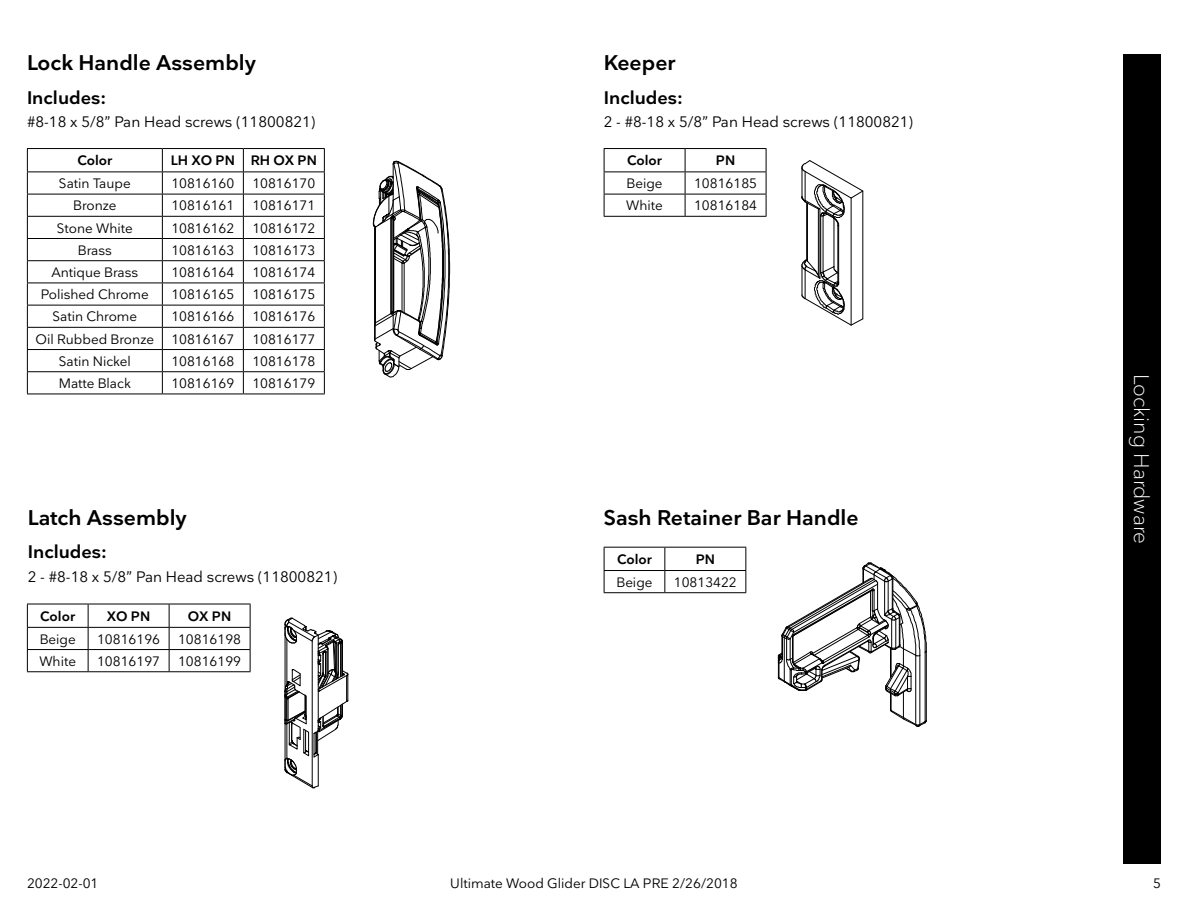
<style>
.page{position:relative;width:1188px;height:918px;background:#fff}
.page>*{position:absolute;margin:0;border:0;box-sizing:border-box;transform-origin:0 0}
.t1{font:600 21px "Nationale";color:#000101}
.t2{font:300 21px "Nationale";color:#fff}
.t3{font:600 18px "Nationale";color:#000}
.t4{font:15px "Nationale";color:#000}
.t5{font:13.5px "Nationale";color:#000}
.t6{font:13.5px "Nationale";color:#000101}
.t7{font:600 13.5px "Nationale";color:#000}
</style>
<div class="page">
<div style="left:1123px;top:54px;width:38px;height:810px;background:#000"></div>
<svg style="left:373px;top:160px;width:77px;height:218px"></svg>
<hr style="left:27px;top:148px;width:135px;height:1px;background:#000">
<hr style="left:162px;top:148px;width:81px;height:1px;background:#000">
<hr style="left:243px;top:148px;width:82px;height:1px;background:#000">
<hr style="left:27px;top:172px;width:135px;height:1px;background:#000">
<hr style="left:162px;top:172px;width:81px;height:1px;background:#000">
<hr style="left:243px;top:172px;width:82px;height:1px;background:#000">
<hr style="left:27px;top:194px;width:135px;height:1px;background:#000">
<hr style="left:162px;top:194px;width:81px;height:1px;background:#000">
<hr style="left:243px;top:194px;width:82px;height:1px;background:#000">
<hr style="left:27px;top:216px;width:135px;height:1px;background:#000">
<hr style="left:162px;top:216px;width:81px;height:1px;background:#000">
<hr style="left:243px;top:216px;width:82px;height:1px;background:#000">
<hr style="left:27px;top:238px;width:135px;height:1px;background:#000">
<hr style="left:162px;top:238px;width:81px;height:1px;background:#000">
<hr style="left:243px;top:238px;width:82px;height:1px;background:#000">
<hr style="left:27px;top:260px;width:135px;height:1px;background:#000">
<hr style="left:162px;top:260px;width:81px;height:1px;background:#000">
<hr style="left:243px;top:260px;width:82px;height:1px;background:#000">
<hr style="left:27px;top:283px;width:135px;height:1px;background:#000">
<hr style="left:162px;top:283px;width:81px;height:1px;background:#000">
<hr style="left:243px;top:283px;width:82px;height:1px;background:#000">
<hr style="left:27px;top:305px;width:135px;height:1px;background:#000">
<hr style="left:162px;top:305px;width:81px;height:1px;background:#000">
<hr style="left:243px;top:305px;width:82px;height:1px;background:#000">
<hr style="left:27px;top:327px;width:135px;height:1px;background:#000">
<hr style="left:162px;top:327px;width:81px;height:1px;background:#000">
<hr style="left:243px;top:327px;width:82px;height:1px;background:#000">
<hr style="left:27px;top:349px;width:135px;height:1px;background:#000">
<hr style="left:162px;top:349px;width:81px;height:1px;background:#000">
<hr style="left:243px;top:349px;width:82px;height:1px;background:#000">
<hr style="left:27px;top:371px;width:135px;height:1px;background:#000">
<svg style="left:27px;top:149px;width:1px;height:245px"></svg>
<hr style="left:162px;top:371px;width:81px;height:1px;background:#000">
<svg style="left:162px;top:149px;width:1px;height:245px"></svg>
<hr style="left:243px;top:371px;width:82px;height:1px;background:#000">
<svg style="left:243px;top:149px;width:1px;height:245px"></svg>
<svg style="left:324px;top:149px;width:1px;height:245px"></svg>
<hr style="left:27px;top:394px;width:135px;height:1px;background:#000">
<hr style="left:162px;top:394px;width:81px;height:1px;background:#000">
<hr style="left:243px;top:394px;width:82px;height:1px;background:#000">
<svg style="left:801px;top:160px;width:63px;height:166px"></svg>
<hr style="left:604px;top:148px;width:81px;height:1px;background:#000">
<hr style="left:685px;top:148px;width:81px;height:1px;background:#000">
<hr style="left:604px;top:172px;width:81px;height:1px;background:#000">
<hr style="left:685px;top:172px;width:81px;height:1px;background:#000">
<hr style="left:604px;top:194px;width:81px;height:1px;background:#000">
<svg style="left:604px;top:149px;width:1px;height:67px"></svg>
<hr style="left:685px;top:194px;width:81px;height:1px;background:#000">
<svg style="left:685px;top:149px;width:1px;height:67px"></svg>
<svg style="left:766px;top:149px;width:1px;height:67px"></svg>
<hr style="left:604px;top:216px;width:81px;height:1px;background:#000">
<hr style="left:685px;top:216px;width:81px;height:1px;background:#000">
<svg style="left:284px;top:617px;width:65px;height:172px"></svg>
<hr style="left:27px;top:604px;width:61px;height:1px;background:#000">
<hr style="left:88px;top:604px;width:81px;height:1px;background:#000">
<hr style="left:169px;top:604px;width:81px;height:1px;background:#000">
<hr style="left:27px;top:627px;width:61px;height:1px;background:#000">
<hr style="left:88px;top:627px;width:81px;height:1px;background:#000">
<hr style="left:169px;top:627px;width:81px;height:1px;background:#000">
<hr style="left:27px;top:649px;width:61px;height:1px;background:#000">
<svg style="left:27px;top:604px;width:1px;height:67px"></svg>
<hr style="left:88px;top:649px;width:81px;height:1px;background:#000">
<svg style="left:88px;top:604px;width:1px;height:67px"></svg>
<hr style="left:169px;top:649px;width:81px;height:1px;background:#000">
<svg style="left:169px;top:604px;width:1px;height:67px"></svg>
<svg style="left:250px;top:604px;width:1px;height:67px"></svg>
<hr style="left:27px;top:671px;width:61px;height:1px;background:#000">
<hr style="left:88px;top:671px;width:81px;height:1px;background:#000">
<hr style="left:169px;top:671px;width:81px;height:1px;background:#000">
<svg style="left:778px;top:562px;width:149px;height:165px"></svg>
<hr style="left:604px;top:547px;width:61px;height:1px;background:#000">
<hr style="left:665px;top:547px;width:81px;height:1px;background:#000">
<hr style="left:604px;top:570px;width:61px;height:1px;background:#000">
<svg style="left:604px;top:548px;width:1px;height:44px"></svg>
<hr style="left:665px;top:570px;width:81px;height:1px;background:#000">
<svg style="left:664px;top:548px;width:1px;height:44px"></svg>
<svg style="left:745px;top:548px;width:1px;height:44px"></svg>
<hr style="left:604px;top:592px;width:61px;height:1px;background:#000">
<hr style="left:665px;top:592px;width:81px;height:1px;background:#000">
<h1 class="t1" style="left:27px;top:49px;width:231px">Lock Handle Assembly</h1>
<h2 class="t3" style="left:27px;top:86px;width:81px">Includes:</h2>
<p class="t4" style="left:27px;top:112px;width:290px">#8-18 x 5/8” Pan Head screws (11800821)</p>
<p class="t7" style="left:77px;top:152px;width:36px">Color</p>
<p class="t7" style="left:171px;top:152px;width:148px">LH XO PN RH OX PN</p>
<p class="t5" style="left:59px;top:175px;width:73px">Satin Taupe</p>
<p class="t5" style="left:171px;top:175px;width:65px">10816160</p>
<p class="t5" style="left:252px;top:175px;width:65px">10816170</p>
<p class="t5" style="left:73px;top:197px;width:45px">Bronze</p>
<p class="t5" style="left:171px;top:197px;width:65px">10816161</p>
<p class="t5" style="left:252px;top:197px;width:65px">10816171</p>
<p class="t5" style="left:57px;top:219px;width:77px">Stone White</p>
<p class="t5" style="left:171px;top:219px;width:65px">10816162</p>
<p class="t5" style="left:252px;top:219px;width:65px">10816172</p>
<p class="t5" style="left:78px;top:241px;width:36px">Brass</p>
<p class="t5" style="left:171px;top:241px;width:65px">10816163</p>
<p class="t5" style="left:252px;top:241px;width:65px">10816173</p>
<p class="t5" style="left:51px;top:264px;width:89px">Antique Brass</p>
<p class="t5" style="left:171px;top:264px;width:65px">10816164</p>
<p class="t5" style="left:252px;top:264px;width:65px">10816174</p>
<p class="t5" style="left:41px;top:286px;width:109px">Polished Chrome</p>
<p class="t5" style="left:171px;top:286px;width:65px">10816165</p>
<p class="t5" style="left:252px;top:286px;width:65px">10816175</p>
<p class="t5" style="left:53px;top:308px;width:86px">Satin Chrome</p>
<p class="t5" style="left:171px;top:308px;width:65px">10816166</p>
<p class="t5" style="left:252px;top:308px;width:65px">10816176</p>
<p class="t5" style="left:36px;top:330px;width:120px">Oil Rubbed Bronze</p>
<p class="t5" style="left:171px;top:330px;width:65px">10816167</p>
<p class="t5" style="left:252px;top:330px;width:65px">10816177</p>
<p class="t5" style="left:59px;top:352px;width:74px">Satin Nickel</p>
<p class="t5" style="left:171px;top:352px;width:65px">10816168</p>
<p class="t5" style="left:252px;top:352px;width:65px">10816178</p>
<p class="t5" style="left:59px;top:375px;width:74px">Matte Black</p>
<p class="t5" style="left:171px;top:375px;width:65px">10816169</p>
<p class="t5" style="left:252px;top:375px;width:65px">10816179</p>
<h1 class="t1" style="left:28px;top:504px;width:161px">Latch Assembly</h1>
<h2 class="t3" style="left:28px;top:540px;width:81px">Includes:</h2>
<p class="t4" style="left:28px;top:567px;width:311px">2 - #8-18 x 5/8” Pan Head screws (11800821)</p>
<p class="t7" style="left:40px;top:607px;width:36px">Color</p>
<p class="t7" style="left:107px;top:607px;width:45px">XO PN</p>
<p class="t7" style="left:188px;top:607px;width:45px">OX PN</p>
<p class="t5" style="left:40px;top:630px;width:38px">Beige</p>
<p class="t5" style="left:97px;top:630px;width:65px">10816196</p>
<p class="t5" style="left:178px;top:630px;width:65px">10816198</p>
<p class="t5" style="left:39px;top:652px;width:38px">White</p>
<p class="t5" style="left:97px;top:652px;width:65px">10816197</p>
<p class="t5" style="left:178px;top:652px;width:65px">10816199</p>
<h1 class="t1" style="left:604px;top:49px;width:73px">Keeper</h1>
<h2 class="t3" style="left:604px;top:86px;width:81px">Includes:</h2>
<p class="t4" style="left:604px;top:112px;width:311px">2 - #8-18 x 5/8” Pan Head screws (11800821)</p>
<p class="t7" style="left:627px;top:152px;width:36px">Color</p>
<p class="t7" style="left:716px;top:152px;width:21px">PN</p>
<p class="t5" style="left:627px;top:175px;width:38px">Beige</p>
<p class="t5" style="left:694px;top:175px;width:65px">10816185</p>
<p class="t5" style="left:626px;top:197px;width:38px">White</p>
<p class="t5" style="left:694px;top:197px;width:65px">10816184</p>
<h1 class="t1" style="left:604px;top:504px;width:256px">Sash Retainer Bar Handle</h1>
<p class="t7" style="left:617px;top:551px;width:36px">Color</p>
<p class="t7" style="left:696px;top:551px;width:21px">PN</p>
<p class="t5" style="left:616px;top:573px;width:38px">Beige</p>
<p class="t5" style="left:674px;top:573px;width:65px">10813422</p>
<h1 class="t2" style="left:1155px;top:374px;width:172px;rotate:90deg">Locking Hardware</h1>
<p class="t6" style="left:450px;top:874px;width:289px">Ultimate Wood Glider DISC LA PRE 2/26/2018</p>
<p class="t6" style="left:27px;top:874px;width:73px">2022-02-01</p>
<p class="t6" style="left:1153px;top:874px;width:9px">5</p>
</div>
